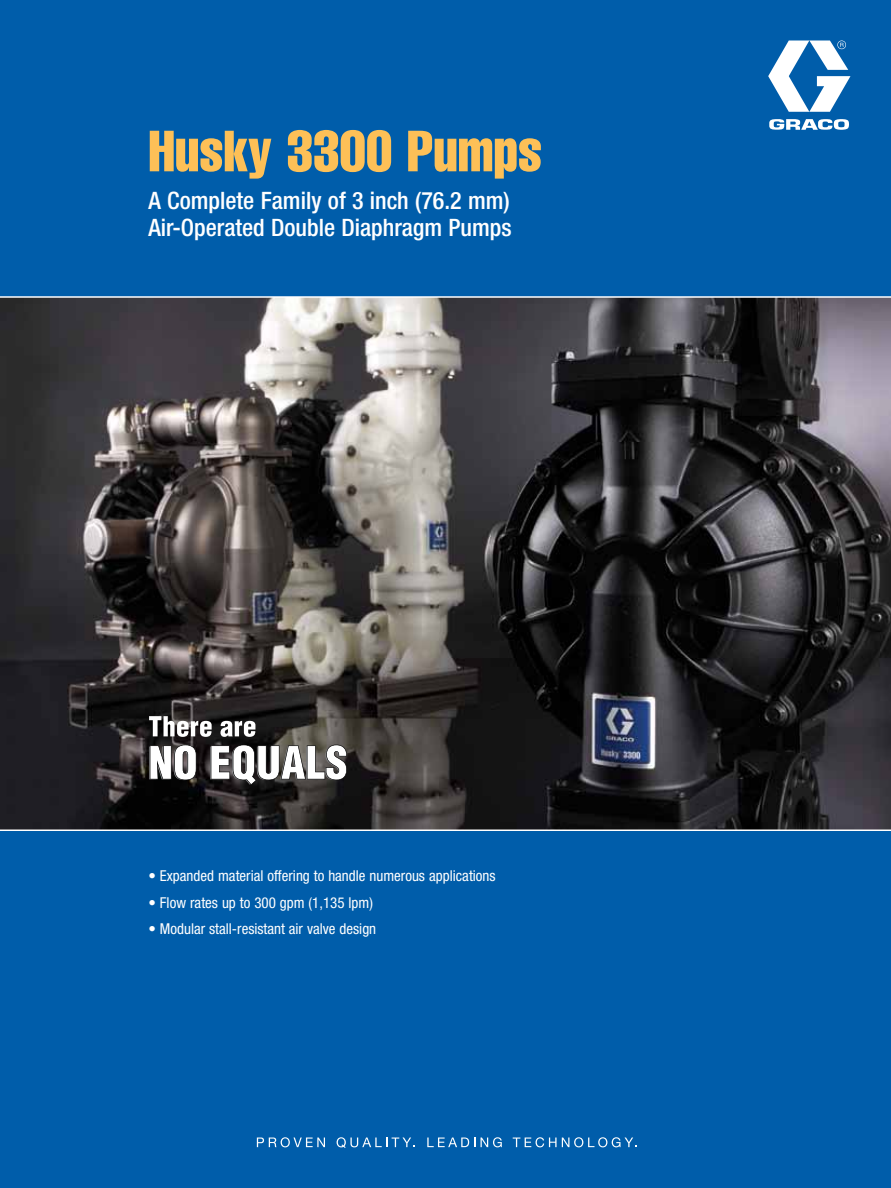
<style>
.page{position:relative;width:891px;height:1188px;background:#005daa}
.page>*{position:absolute;margin:0;border:0;box-sizing:border-box;transform-origin:0 0}
.t1{font:57px "Helvetica LT Std Comp";color:#fdc057}
.t2{font:500 condensed 24px/27px "Helvetica Neue LT Std";color:#fff}
.t3{font:condensed 15px "Helvetica Neue LT Std";color:#fff}
</style>
<div class="page">
<svg style="left:768px;top:41px;width:82px;height:89px"></svg>
<img style="left:0;top:298px;width:891px;height:532px">
<hr style="left:0;top:296px;width:891px;height:2px;background:#fff">
<hr style="left:0;top:830px;width:891px;height:1px;background:#fff">
<svg style="left:257px;top:1137px;width:68px;height:10px"></svg>
<svg style="left:337px;top:1137px;width:78px;height:11px"></svg>
<svg style="left:427px;top:1138px;width:48px;height:9px"></svg>
<svg style="left:481px;top:1137px;width:21px;height:10px"></svg>
<svg style="left:513px;top:1137px;width:124px;height:10px"></svg>
<svg style="left:149px;top:745px;width:47px;height:35px;background:#bcbbbb"></svg>
<svg style="left:210px;top:745px;width:137px;height:40px;background:#9c9b9a"></svg>
<svg style="left:149px;top:716px;width:63px;height:21px"></svg>
<svg style="left:221px;top:721px;width:35px;height:16px"></svg>
<h1 class="t1" style="left:148px;top:115px;width:395px">Husky 3300 Pumps</h1>
<h2 class="t2" style="left:148px;top:187px;width:365px">A Complete Family of 3 inch (76.2 mm)<br>Air-Operated Double Diaphragm Pumps</h2>
<p class="t3" style="left:148px;top:867px;width:349px">• Expanded material offering to handle numerous applications</p>
<p class="t3" style="left:148px;top:894px;width:226px">• Flow rates up to 300 gpm (1,135 lpm)</p>
<p class="t3" style="left:148px;top:920px;width:229px">• Modular stall-resistant air valve design</p>
</div>
